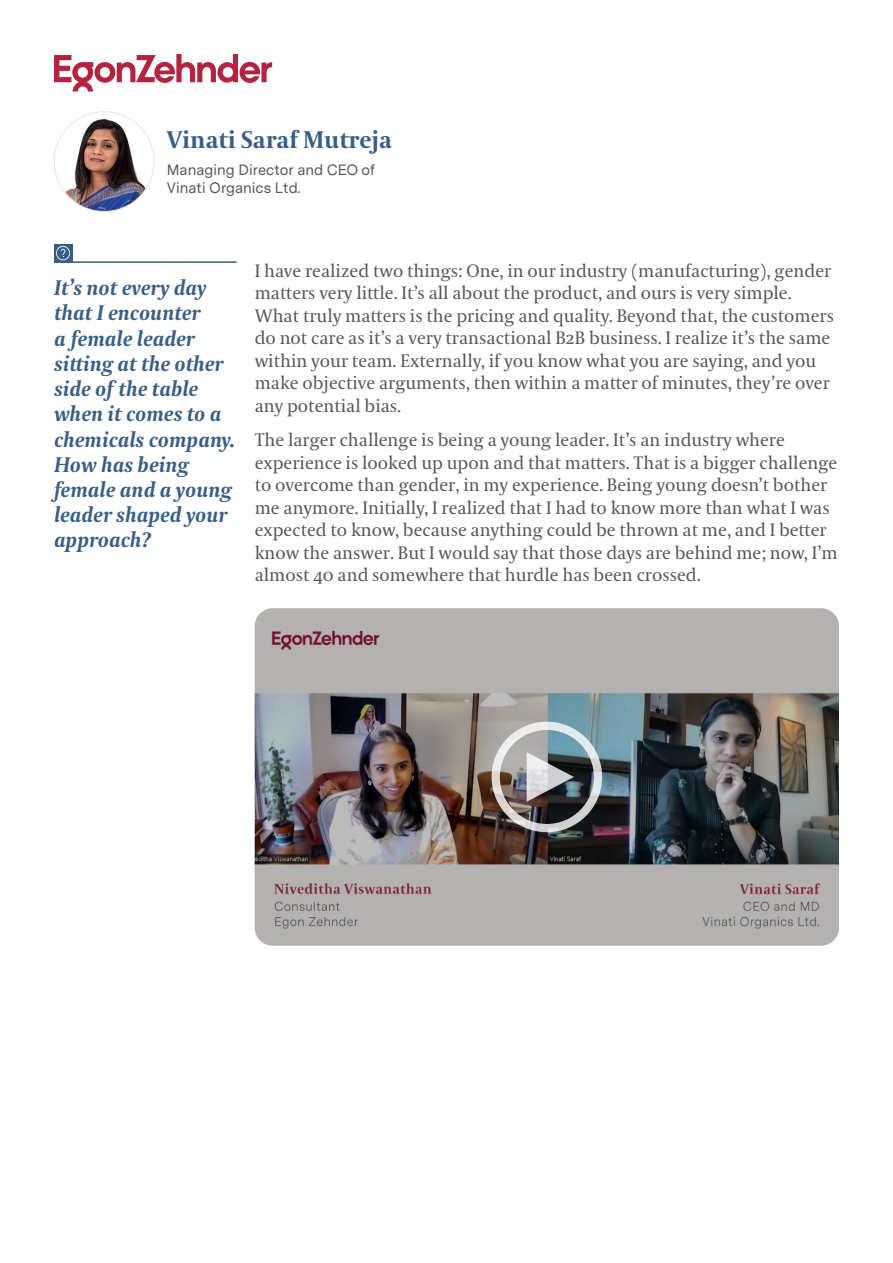
<style>
.page{position:relative;width:893px;height:1263px;background:#fff}
.page>*{position:absolute;margin:0;border:0;box-sizing:border-box;transform-origin:0 0}
.Names{font:700 24px "Coranto 2";color:#375f86}
.Ques_-_2{font:italic 700 21px/25.2px "Coranto 2";color:#375f86}
.Ans{font:18px/22.5px "Coranto 2";color:#57585a}
.Designations{font:15px/18px "Messina Sans";color:#57585a}
</style>
<div class="page">
<svg style="left:54px;top:54px;width:218px;height:38px"></svg>
<img style="left:54px;top:112px;width:100px;height:99px;border-radius:50px">
<img style="left:255px;top:608px;width:584px;height:338px;border-radius:18px">
<img style="left:492px;top:722px;width:110px;height:110px">
<div style="left:54px;top:244px;width:18px;height:18px;background:#375f86"></div>
<svg style="left:56px;top:246px;width:14px;height:15px"></svg>
<hr style="left:54px;top:261px;width:183px;height:2px;background:#375f86">
<p class="Names" style="left:167px;top:125px;width:227px">Vinati Saraf Mutreja</p>
<p class="Designations" style="left:167px;top:161px;width:210px">Managing Director and CEO of<br>Vinati Organics Ltd.</p>
<p class="Ques_-_2" style="left:54px;top:276px;width:182px">It’s not every day that I encounter<br>a female leader sitting at the other side of the table when it comes to a chemicals company.<br>How has being female and a young leader shaped your approach?</p>
<p class="Ans" style="left:255px;top:260px;width:581px">I have realized two things: One, in our industry (manufacturing), gender matters very little. It’s all about the product, and ours is very simple.<br>What truly matters is the pricing and quality. Beyond that, the customers do not care as it’s a very transactional B2B business. I realize it’s the same within your team. Externally, if you know what you are saying, and you make objective arguments, then within a matter of minutes, they’re over any potential bias.</p>
<p class="Ans" style="left:255px;top:429px;width:585px">The larger challenge is being a young leader. It’s an industry where experience is looked up upon and that matters. That is a bigger challenge to overcome than gender, in my experience. Being young doesn’t bother me anymore. Initially, I realized that I had to know more than what I was expected to know, because anything could be thrown at me, and I better know the answer. But I would say that those days are behind me; now, I’m almost 40 and somewhere that hurdle has been crossed.</p>
</div>
